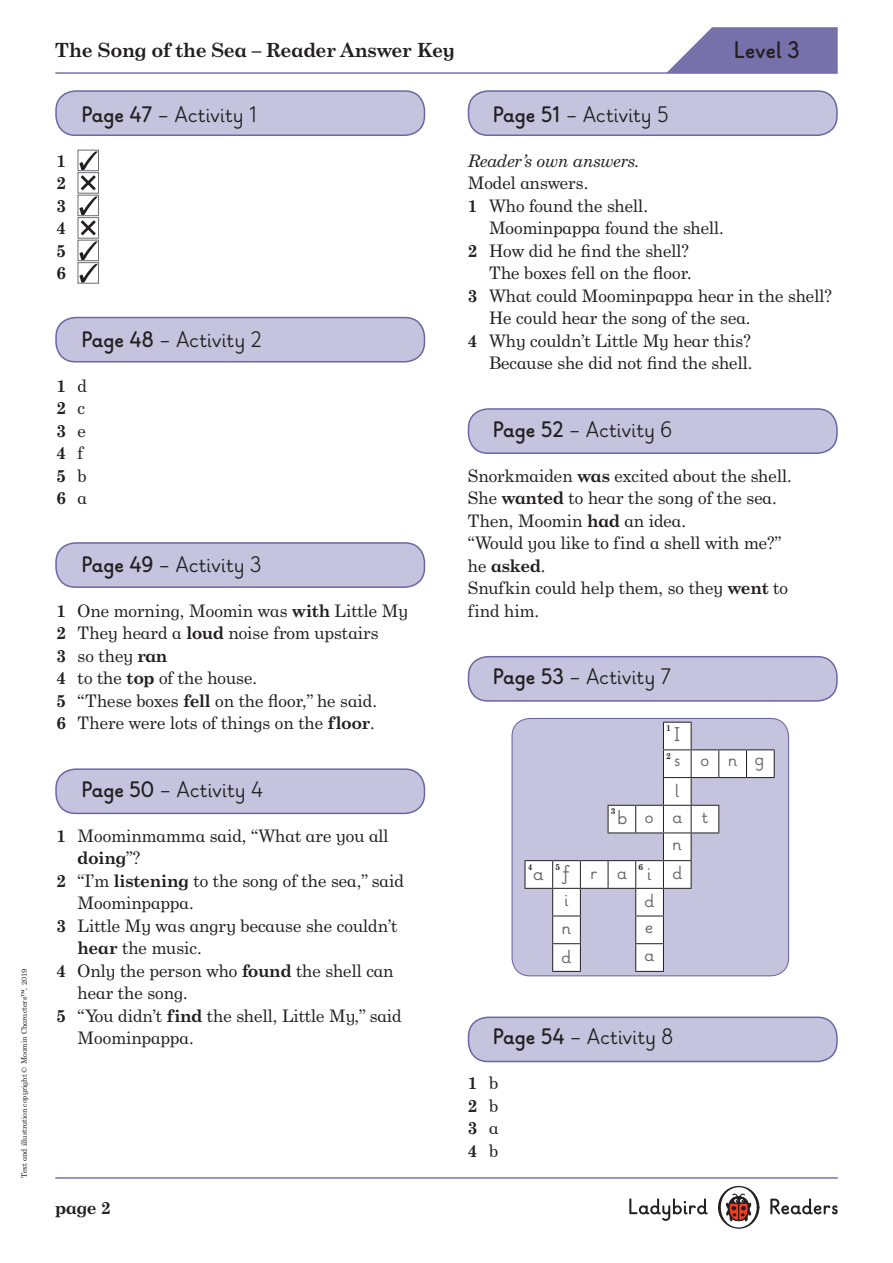
<style>
.page{position:relative;width:893px;height:1263px;background:#fff}
.page>*{position:absolute;margin:0;border:0;box-sizing:border-box;transform-origin:0 0}
.t1{font:700 24px "Ladybird Learning";color:#231f20}
.NUMBER{font:22.5px "Ladybird Learning";color:#231f20}
.t2{font:19.95px "Ladybird Learning";color:#636366}
.t3{font:700 19.5px "Century Schlbk Penguin Inf";color:#231f20}
.t4{font:18.9px "Ladybird Learning";color:#636366}
.t5{font:17.25px/22.5px "Century Schlbk Penguin Inf";color:#231f20}
.t6{font:700 17.25px "Century Schlbk Penguin Inf";color:#231f20}
.t7{font:italic 17.25px "Century Schlbk Penguin Inf";color:#231f20}
.CROSSWORD_NUMBERS{font:700 8.55px "Century Schlbk Penguin Inf";color:#231f20}
.t8{font:7.5px "Century Schlbk Penguin Inf";color:#231f20}
.s1{font-weight:700}
.s2{font-weight:400}
</style>
<div class="page">
<svg style="left:667px;top:27px;width:171px;height:45px;background:#8983b6"></svg>
<hr style="left:55px;top:1177px;width:783px;height:2px;background:#7670ab">
<hr style="left:55px;top:72px;width:783px;height:2px;background:#7670ab">
<svg style="left:718px;top:1185px;width:41px;height:44px"></svg>
<svg style="left:629px;top:1198px;width:79px;height:23px"></svg>
<svg style="left:770px;top:1198px;width:68px;height:16px"></svg>
<div style="left:468px;top:1017px;width:369px;height:44px;background:#c5c3dd;border-radius:20px"></div>
<div style="left:468px;top:1016px;width:370px;height:46px;border:2px solid #6b66a4;border-radius:20px"></div>
<div style="left:56px;top:91px;width:368px;height:44px;background:#c5c3dd;border-radius:20px"></div>
<div style="left:55px;top:90px;width:370px;height:46px;border:2px solid #6b66a4;border-radius:20px"></div>
<div style="left:56px;top:318px;width:368px;height:44px;background:#c5c3dd;border-radius:20px"></div>
<div style="left:55px;top:317px;width:370px;height:45px;border:2px solid #6b66a4;border-radius:20px"></div>
<div style="left:468px;top:409px;width:369px;height:44px;background:#c5c3dd;border-radius:20px"></div>
<div style="left:468px;top:408px;width:370px;height:46px;border:2px solid #6b66a4;border-radius:20px"></div>
<div style="left:468px;top:657px;width:369px;height:44px;background:#c5c3dd;border-radius:20px"></div>
<div style="left:468px;top:656px;width:370px;height:46px;border:2px solid #6b66a4;border-radius:20px"></div>
<div style="left:56px;top:769px;width:368px;height:44px;background:#c5c3dd;border-radius:20px"></div>
<div style="left:55px;top:768px;width:370px;height:46px;border:2px solid #6b66a4;border-radius:20px"></div>
<div style="left:56px;top:543px;width:368px;height:44px;background:#c5c3dd;border-radius:20px"></div>
<div style="left:55px;top:542px;width:370px;height:46px;border:2px solid #6b66a4;border-radius:20px"></div>
<div style="left:468px;top:91px;width:369px;height:44px;background:#c5c3dd;border-radius:20px"></div>
<div style="left:468px;top:90px;width:370px;height:46px;border:2px solid #6b66a4;border-radius:20px"></div>
<div style="left:78px;top:150px;width:21px;height:21px;border:1px solid #6c6d70"></div>
<div style="left:78px;top:172px;width:21px;height:22px;border:1px solid #6c6d70"></div>
<div style="left:78px;top:195px;width:21px;height:21px;border:1px solid #6c6d70"></div>
<div style="left:78px;top:217px;width:21px;height:22px;border:1px solid #6c6d70"></div>
<div style="left:78px;top:240px;width:21px;height:21px;border:1px solid #6c6d70"></div>
<div style="left:78px;top:262px;width:21px;height:22px;border:1px solid #6c6d70"></div>
<svg style="left:79px;top:151px;width:18px;height:132px"></svg>
<div style="left:512px;top:718px;width:276px;height:258px;background:#c5c3dd;border-radius:18px"></div>
<div style="left:511px;top:718px;width:278px;height:258px;border:1px solid #6b66a4;border-radius:18px"></div>
<svg style="left:524px;top:722px;width:251px;height:250px"></svg>
<p class="t8" style="left:19px;top:1178px;width:210px;rotate:-90deg">Text and illustration copyright © Moomin Characters™, 2019</p>
<p class="t3" style="left:55px;top:38px;width:401px">The Song of the Sea – Reader Answer Key</p>
<h1 class="t1" style="left:734px;top:36px;width:67px">Level 3</h1>
<p class="t6" style="left:56px;top:150px;width:11px">1</p>
<p class="t6" style="left:56px;top:172px;width:11px">2</p>
<p class="t6" style="left:56px;top:195px;width:11px">3</p>
<p class="t6" style="left:56px;top:217px;width:11px">4</p>
<p class="t6" style="left:56px;top:240px;width:11px">5</p>
<p class="t6" style="left:56px;top:262px;width:11px">6</p>
<p class="NUMBER" style="left:82px;top:102px;width:177px"><span class="s1">Page 47</span> – Activity 1</p>
<p class="NUMBER" style="left:82px;top:327px;width:181px"><span class="s1">Page 48</span> – Activity 2</p>
<p class="t6" style="left:56px;top:375px;width:32px">1 <span class="s2">d</span></p>
<p class="t6" style="left:56px;top:397px;width:30px">2 <span class="s2">c</span></p>
<p class="t6" style="left:56px;top:420px;width:31px">3 <span class="s2">e</span></p>
<p class="t6" style="left:56px;top:442px;width:28px">4 <span class="s2">f</span></p>
<p class="t6" style="left:56px;top:465px;width:32px">5 <span class="s2">b</span></p>
<p class="t6" style="left:56px;top:487px;width:32px">6 <span class="s2">a</span></p>
<p class="NUMBER" style="left:82px;top:552px;width:181px"><span class="s1">Page 49</span> – Activity 3</p>
<p class="t5" style="left:56px;top:599px;width:353px"><span class="s1">1</span> One morning, Moomin was <span class="s1">with</span> Little My</p>
<p class="t5" style="left:56px;top:621px;width:324px"><span class="s1">2</span> They heard a <span class="s1">loud</span> noise from upstairs</p>
<p class="t5" style="left:56px;top:644px;width:112px"><span class="s1">3</span> so they <span class="s1">ran</span></p>
<p class="t5" style="left:56px;top:666px;width:202px"><span class="s1">4</span> to the <span class="s1">top</span> of the house.</p>
<p class="t5" style="left:56px;top:689px;width:322px"><span class="s1">5</span> “These boxes <span class="s1">fell</span> on the floor,” he said.</p>
<p class="t5" style="left:56px;top:711px;width:320px"><span class="s1">6</span> There were lots of things on the <span class="s1">floor</span>.</p>
<p class="NUMBER" style="left:82px;top:777px;width:183px"><span class="s1">Page 50</span> – Activity 4</p>
<p class="t5" style="left:78px;top:824px;width:312px;text-indent:-21px"><span class="s1">1</span> Moominmamma said, “What are you all <span class="s1">doing</span>”?</p>
<p class="t5" style="left:78px;top:869px;width:328px;text-indent:-21px"><span class="s1">2</span> “I’m <span class="s1">listening</span> to the song of the sea,” said<br>Moominpappa.</p>
<p class="t5" style="left:78px;top:914px;width:321px;text-indent:-21px"><span class="s1">3</span> Little My was angry because she couldn’t <span class="s1">hear</span> the music.</p>
<p class="t5" style="left:78px;top:959px;width:317px;text-indent:-21px"><span class="s1">4</span> Only the person who <span class="s1">found</span> the shell can hear the song.</p>
<p class="t5" style="left:78px;top:1004px;width:326px;text-indent:-21px"><span class="s1">5</span> “You didn’t <span class="s1">find</span> the shell, Little My,” said<br>Moominpappa.</p>
<p class="t6" style="left:55px;top:1197px;width:57px">page 2</p>
<p class="NUMBER" style="left:493px;top:102px;width:177px"><span class="s1">Page 51</span> – Activity 5</p>
<p class="t7" style="left:468px;top:150px;width:173px">Reader’s own answers.</p>
<p class="t5" style="left:468px;top:171px;width:122px">Model answers.</p>
<p class="t5" style="left:489px;top:194px;width:236px;text-indent:-21px"><span class="s1">1</span> Who found the shell.<br>Moominpappa found the shell.</p>
<p class="t5" style="left:468px;top:239px;width:225px;text-align:right"><span class="s1">2</span> How did he find the shell?<br>The boxes fell on the floor.</p>
<p class="t5" style="left:489px;top:284px;width:344px;text-indent:-21px"><span class="s1">3</span> What could Moominpappa hear in the shell?<br>He could hear the song of the sea.</p>
<p class="t5" style="left:468px;top:329px;width:286px;text-align:right"><span class="s1">4</span> Why couldn’t Little My hear this?<br>Because she did not find the shell.</p>
<p class="NUMBER" style="left:493px;top:417px;width:180px"><span class="s1">Page 52</span> – Activity 6</p>
<p class="t5" style="left:468px;top:464px;width:326px">Snorkmaiden <span class="s1">was</span> excited about the shell.</p>
<p class="t5" style="left:468px;top:486px;width:311px">She <span class="s1">wanted</span> to hear the song of the sea.</p>
<p class="t5" style="left:468px;top:509px;width:220px">Then, Moomin <span class="s1">had</span> an idea.</p>
<p class="t5" style="left:468px;top:531px;width:315px">“Would you like to find a shell with me?” he <span class="s1">asked</span>.</p>
<p class="t5" style="left:468px;top:576px;width:322px">Snufkin could help them, so they <span class="s1">went</span> to find him.</p>
<p class="NUMBER" style="left:493px;top:664px;width:179px"><span class="s1">Page 53</span> – Activity 7</p>
<p class="CROSSWORD_NUMBERS" style="left:611px;top:806px;width:6px">3</p>
<p class="t2" style="left:618px;top:806px;width:11px">b</p>
<p class="t4" style="left:645px;top:806px;width:10px">o</p>
<p class="CROSSWORD_NUMBERS" style="left:528px;top:861px;width:6px">4</p>
<p class="CROSSWORD_NUMBERS" style="left:555px;top:861px;width:6px">5</p>
<p class="CROSSWORD_NUMBERS" style="left:638px;top:861px;width:6px">6</p>
<p class="t2" style="left:533px;top:862px;width:12px">a</p>
<p class="t2" style="left:563px;top:861px;width:8px">f</p>
<p class="t2" style="left:647px;top:862px;width:6px">i</p>
<p class="t4" style="left:591px;top:862px;width:9px">r</p>
<p class="t4" style="left:617px;top:862px;width:11px">a</p>
<p class="t4" style="left:644px;top:891px;width:11px">d</p>
<p class="t4" style="left:564px;top:890px;width:5px">i</p>
<p class="t4" style="left:562px;top:917px;width:11px">n</p>
<p class="t4" style="left:645px;top:917px;width:9px">e</p>
<p class="t4" style="left:561px;top:947px;width:11px">d</p>
<p class="t4" style="left:644px;top:944px;width:11px">a</p>
<p class="CROSSWORD_NUMBERS" style="left:666px;top:723px;width:6px">1</p>
<p class="CROSSWORD_NUMBERS" style="left:666px;top:750px;width:6px">2</p>
<p class="t2" style="left:674px;top:724px;width:7px">I</p>
<p class="t4" style="left:674px;top:750px;width:8px">s</p>
<p class="t4" style="left:700px;top:750px;width:10px">o</p>
<p class="t4" style="left:675px;top:780px;width:5px">l</p>
<p class="t4" style="left:672px;top:806px;width:11px">a</p>
<p class="t4" style="left:673px;top:834px;width:11px">n</p>
<p class="t4" style="left:672px;top:862px;width:11px">d</p>
<p class="t4" style="left:701px;top:806px;width:8px">t</p>
<p class="t4" style="left:728px;top:750px;width:11px">n</p>
<p class="t4" style="left:755px;top:749px;width:11px">g</p>
<p class="NUMBER" style="left:493px;top:1024px;width:182px"><span class="s1">Page 54</span> – Activity 8</p>
<p class="t6" style="left:468px;top:1072px;width:32px">1 <span class="s2">b</span></p>
<p class="t6" style="left:468px;top:1095px;width:32px">2 <span class="s2">b</span></p>
<p class="t6" style="left:468px;top:1117px;width:32px">3 <span class="s2">a</span></p>
<p class="t6" style="left:468px;top:1140px;width:32px">4 <span class="s2">b</span></p>
</div>
